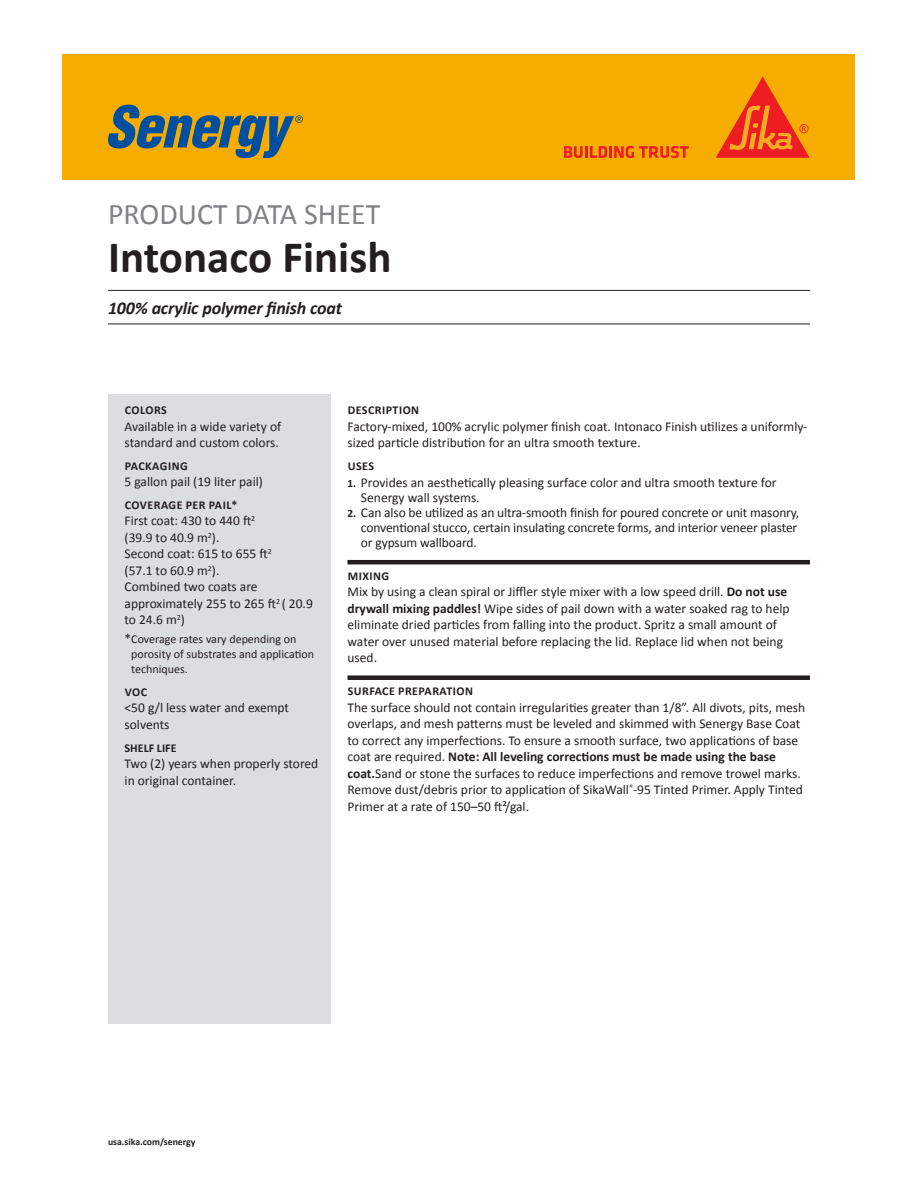
<style>
.page{position:relative;width:918px;height:1188px;background:#fff}
.page>*{position:absolute;margin:0;border:0;box-sizing:border-box;transform-origin:0 0}
.t1{font:700 45px "Calibri";color:#231f20}
.t2{font:30px "Calibri";color:#808285}
.t3{font:italic 700 18px "Calibri";letter-spacing:-.01em;color:#231f20}
.Body_Copy__indent{font:13.5px/16.5px "Calibri";color:#231f20}
.Side_Block_Body_Copy{font:13.5px/16.5px "Calibri";color:#231f20}
.Numbered_List{font:13.5px/15px "Calibri";letter-spacing:-.01em;color:#231f20}
.Side_Block_Body_Copy-2{font:12px/15px "Calibri";color:#231f20}
.Side_Block_Header{font:700 12px "Calibri";letter-spacing:.04em;color:#231f20}
.Headers_with_Rule{font:700 12px "Calibri";letter-spacing:.04em;color:#231f20}
.Headers_no_Rule{font:700 12px "Calibri";letter-spacing:.04em;color:#231f20}
.Side_Block_Body_Copy-3{font:700 12px "Calibri";color:#231f20}
.t4{font:700 9.75px "Calibri";color:#231f20}
.s1{font-size:13.5px}
.s2{font-weight:700;font-size:11.25px}
.s3{font-weight:700}
</style>
<div class="page">
<div style="left:63px;top:54px;width:792px;height:125px;background:#f7ad00"></div>
<svg style="left:108px;top:105px;width:195px;height:53px"></svg>
<svg style="left:564px;top:146px;width:125px;height:12px"></svg>
<svg style="left:716px;top:76px;width:94px;height:82px"></svg>
<hr style="left:108px;top:290px;width:702px;height:1px;background:#231f20">
<hr style="left:108px;top:324px;width:702px;height:1px;background:#231f20">
<div style="left:108px;top:394px;width:223px;height:629px;background:#dcdddf"></div>
<hr style="left:348px;top:560px;width:462px;height:4px;background:#231f20">
<div style="left:348px;top:675px;width:462px;height:5px;background:#231f20"></div>
<h2 class="t2" style="left:108px;top:193px;width:274px">PRODUCT DATA SHEET</h2>
<h1 class="t1" style="left:108px;top:225px;width:285px">Intonaco Finish</h1>
<h3 class="t3" style="left:108px;top:295px;width:235px">100% acrylic polymer finish coat</h3>
<p class="Side_Block_Header" style="left:125px;top:402px;width:44px">COLORS</p>
<p class="Side_Block_Body_Copy" style="left:125px;top:418px;width:158px">Available in a wide variety of standard and custom colors.</p>
<p class="Side_Block_Header" style="left:125px;top:458px;width:64px">PACKAGING</p>
<p class="Side_Block_Body_Copy" style="left:125px;top:473px;width:140px">5 gallon pail (19 liter pail)</p>
<p class="Side_Block_Header" style="left:125px;top:497px;width:114px">COVERAGE PER PAIL*</p>
<p class="Side_Block_Body_Copy" style="left:125px;top:512px;width:132px">First coat: 430 to 440 ft<sup>2 </sup>(39.9 to 40.9 m<sup>2</sup>).</p>
<p class="Side_Block_Body_Copy" style="left:125px;top:545px;width:149px">Second coat: 615 to 655 ft<sup>2 </sup>(57.1 to 60.9 m<sup>2</sup>).</p>
<p class="Side_Block_Body_Copy" style="left:125px;top:578px;width:190px">Combined two coats are approximately 255 to 265 ft<sup>2</sup> ( 20.9 to 24.6 m<sup>2</sup>)</p>
<p class="Side_Block_Body_Copy-2" style="left:131px;top:631px;width:184px;text-indent:-7px"><span class="s1">*</span>Coverage rates vary depending on porosity of substrates and application techniques.</p>
<p class="Side_Block_Header" style="left:125px;top:683px;width:24px">VOC</p>
<p class="Side_Block_Body_Copy" style="left:125px;top:699px;width:166px">&lt;50 g/l less water and exempt solvents</p>
<p class="Side_Block_Body_Copy-3" style="left:125px;top:739px;width:54px">SHELF LIFE</p>
<p class="Side_Block_Body_Copy" style="left:125px;top:755px;width:195px">Two (2) years when properly stored in original container.</p>
<p class="Headers_no_Rule" style="left:348px;top:402px;width:73px">DESCRIPTION</p>
<p class="Body_Copy__indent" style="left:348px;top:418px;width:461px">Factory-mixed, 100% acrylic polymer finish coat. Intonaco Finish utilizes a uniformly&shy;sized particle distribution for an ultra smooth texture.</p>
<p class="Headers_no_Rule" style="left:348px;top:458px;width:28px">USES</p>
<p class="Numbered_List" style="left:361px;top:474px;width:417px;text-indent:-13px"><span class="s2">1.</span> Provides an aesthetically pleasing surface color and ultra smooth texture for<br>Senergy wall systems.</p>
<p class="Numbered_List" style="left:361px;top:504px;width:440px;text-indent:-13px"><span class="s2">2.</span> Can also be utilized as an ultra-smooth finish for poured concrete or unit masonry, conventional stucco, certain insulating concrete forms, and interior veneer plaster or gypsum wallboard.</p>
<p class="Headers_with_Rule" style="left:348px;top:567px;width:43px">MIXING</p>
<p class="Body_Copy__indent" style="left:348px;top:583px;width:444px">Mix by using a clean spiral or Jiffler style mixer with a low speed drill. <span class="s3">Do not use drywall mixing paddles!</span> Wipe sides of pail down with a water soaked rag to help eliminate dried particles from falling into the product. Spritz a small amount of water over unused material before replacing the lid. Replace lid when not being used.</p>
<p class="Headers_with_Rule" style="left:348px;top:683px;width:127px">SURFACE PREPARATION</p>
<p class="Body_Copy__indent" style="left:348px;top:699px;width:459px">The surface should not contain irregularities greater than 1/8”. All divots, pits, mesh overlaps, and mesh patterns must be leveled and skimmed with Senergy Base Coat to correct any imperfections. To ensure a smooth surface, two applications of base coat are required. <span class="s3">Note: All leveling corrections must be made using the base coat.</span>Sand or stone the surfaces to reduce imperfections and remove trowel marks.<br>Remove dust/debris prior to application of SikaWall<sup>®</sup>-95 Tinted Primer. Apply Tinted Primer at a rate of 150–50 ft²/gal.</p>
<p class="t4" style="left:108px;top:1134px;width:89px">usa.sika.com/senergy</p>
</div>
